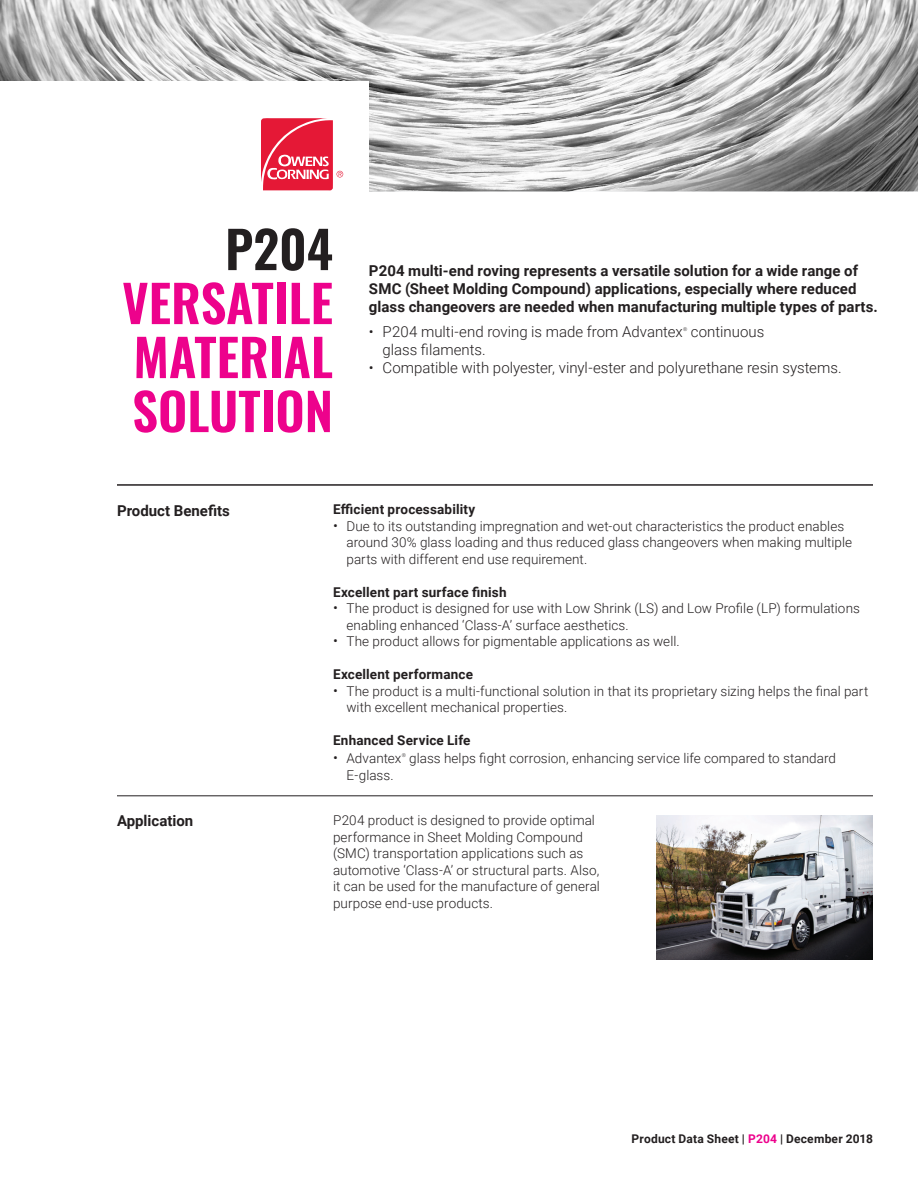
<style>
.page{position:relative;width:918px;height:1188px;background:#fff}
.page>*{position:absolute;margin:0;border:0;box-sizing:border-box;transform-origin:0 0}
.Primary_Header{font:600 51px/54px "Oswald";color:#ed028c;text-align:justify}
.Primary_Header-2{font:600 51px "Oswald";color:#231f20}
.Intro{font:700 15px/18px "Roboto";letter-spacing:.005em;color:#231f20}
.t1{font:300 15px "Roboto";color:#231f20}
.Product__titles{font:700 15px "Roboto";color:#231f20}
.Intro-2{font:300 13.5px/16.5px "Roboto";letter-spacing:.005em;color:#231f20}
.Intro-3{font:700 13.5px "Roboto";letter-spacing:.015em;color:#231f20}
.Bullets__small{font:700 12px "Roboto";letter-spacing:.02em;color:#231f20}
.t2{font:300 5.25px "Roboto";color:#231f20}
.s1{font-size:15px}
.s2{color:#ed028c}
</style>
<div class="page">
<img style="left:0;top:0;width:918px;height:191px">
<hr style="left:117px;top:484px;width:756px;height:2px;background:#231f20">
<hr style="left:117px;top:795px;width:756px;height:1px;background:#231f20">
<svg style="left:261px;top:118px;width:82px;height:72px"></svg>
<img style="left:657px;top:816px;width:216px;height:144px">
<p class="Primary_Header-2" style="left:225px;top:223px;width:109px">P204</p>
<p class="Primary_Header" style="left:122px;top:280px;width:212px">VERSATILE MATERIAL SOLUTION</p>
<p class="Intro" style="left:369px;top:261px;width:510px">P204 multi-end roving represents a versatile solution for a wide range of<br>SMC (Sheet Molding Compound) applications, especially where reduced glass changeovers are needed when manufacturing multiple types of parts.</p>
<p class="t1" style="left:369px;top:321px;width:315px">• P204 multi-end roving is made from Advantex</p>
<p class="t2" style="left:683px;top:325px;width:6px">®</p>
<p class="t1" style="left:691px;top:321px;width:75px">continuous</p>
<p class="t1" style="left:382px;top:339px;width:105px">glass filaments.</p>
<p class="t1" style="left:369px;top:357px;width:474px">• Compatible with polyester, vinyl-ester and polyurethane resin systems.</p>
<p class="Product__titles" style="left:117px;top:500px;width:114px">Product Benefits</p>
<p class="Product__titles" style="left:117px;top:810px;width:78px">Application</p>
<p class="Intro-3" style="left:333px;top:500px;width:144px">Efficient processability</p>
<p class="Intro-2" style="left:347px;top:517px;width:507px;text-indent:-14px"><span class="s1">•</span> Due to its outstanding impregnation and wet-out characteristics the product enables around 30% glass loading and thus reduced glass changeovers when making multiple parts with different end use requirement.</p>
<p class="Intro-3" style="left:333px;top:583px;width:175px">Excellent part surface finish</p>
<p class="Intro-2" style="left:347px;top:600px;width:515px;text-indent:-14px"><span class="s1">•</span> The product is designed for use with Low Shrink (LS) and Low Profile (LP) formulations enabling enhanced ‘Class-A’ surface aesthetics.</p>
<p class="Intro-2" style="left:333px;top:633px;width:348px"><span class="s1">•</span> The product allows for pigmentable applications as well.</p>
<p class="Intro-3" style="left:333px;top:665px;width:142px">Excellent performance</p>
<p class="Intro-2" style="left:347px;top:682px;width:523px;text-indent:-14px"><span class="s1">•</span> The product is a multi-functional solution in that its proprietary sizing helps the final part with excellent mechanical properties.</p>
<p class="Intro-3" style="left:333px;top:731px;width:139px">Enhanced Service Life</p>
<p class="Intro-2" style="left:333px;top:750px;width:70px"><span class="s1">•</span> Advantex</p>
<p class="t2" style="left:402px;top:752px;width:6px">®</p>
<p class="Intro-2" style="left:409px;top:750px;width:428px">glass helps fight corrosion, enhancing service life compared to standard</p>
<p class="Intro-2" style="left:347px;top:766px;width:49px">E-glass.</p>
<p class="Intro-2" style="left:333px;top:812px;width:269px">P204 product is designed to provide optimal performance in Sheet Molding Compound (SMC) transportation applications such as automotive ‘Class-A’ or structural parts. Also, it can be used for the manufacture of general purpose end-use products.</p>
<p class="Bullets__small" style="left:632px;top:1130px;width:243px">Product Data Sheet | <span class="s2">P204</span> | December 2018</p>
</div>
